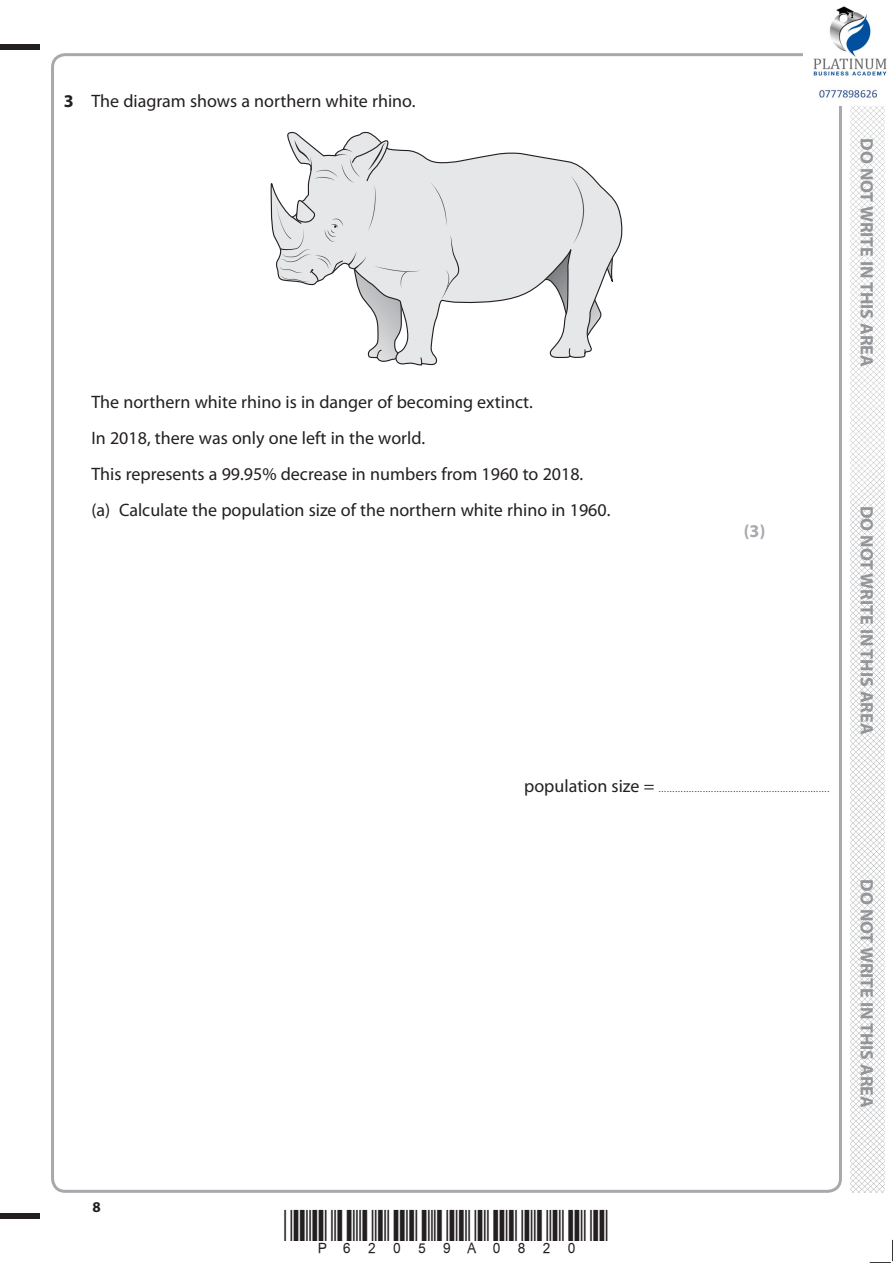
<style>
.page{position:relative;width:893px;height:1263px;background:#fff}
.page>*{position:absolute;margin:0;border:0;box-sizing:border-box;transform-origin:0 0}
.t1{font:18px/36px "Myriad Pro";color:#231f20}
.t2{font:700 18px "Myriad Pro";color:#939598}
.t3{font:700 18px "Myriad Pro";color:#a8a9ad}
.t4{font:700 15px "Myriad Pro";color:#231f20}
.t5{font:9px "Myriad Pro";color:#231f20}
.s1{font-weight:700}
.s2{font-size:18px}
</style>
<div class="page">
<div style="left:0;top:44px;width:40px;height:5px;background:#231f20"></div>
<div style="left:0;top:1214px;width:40px;height:5px;background:#231f20"></div>
<svg style="left:870px;top:1240px;width:23px;height:23px"></svg>
<img style="left:850px;top:106px;width:34px;height:1087px">
<svg style="left:271px;top:132px;width:351px;height:124px"></svg>
<svg style="left:276px;top:138px;width:338px;height:227px"></svg>
<img style="left:813px;top:6px;width:75px;height:93px">
<p class="t1" style="left:64px;top:83px;width:353px"><span class="s1">3</span> The diagram shows a northern white rhino.</p>
<p class="t1" style="left:91px;top:384px;width:521px">The northern white rhino is in danger of becoming extinct.<br>In 2018, there was only one left in the world.<br>This represents a 99.95% decrease in numbers from 1960 to 2018.<br>(a) Calculate the population size of the northern white rhino in 1960.</p>
<p class="t3" style="left:744px;top:519px;width:23px">(3)</p>
<p class="t5" style="left:524px;top:783px;width:307px"><span class="s2">population size =</span> ..............................................................</p>
<p class="t2" style="left:878px;top:138px;width:230px;rotate:90deg">DO NOT WRITE IN THIS AREA</p>
<p class="t2" style="left:878px;top:506px;width:230px;rotate:90deg">DO NOT WRITE IN THIS AREA</p>
<p class="t2" style="left:878px;top:879px;width:230px;rotate:90deg">DO NOT WRITE IN THIS AREA</p>
<p class="t4" style="left:92px;top:1197px;width:10px">8</p>
</div>
